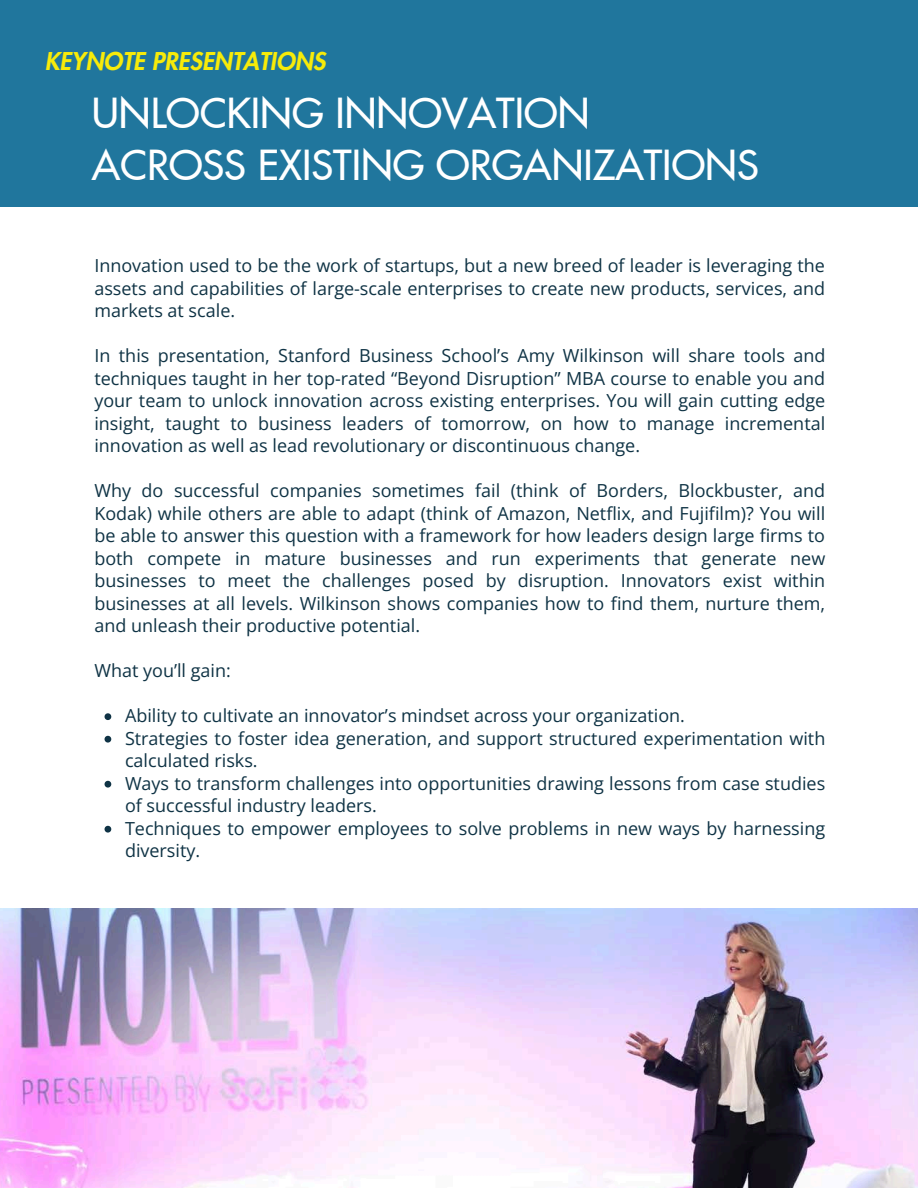
<style>
.page{position:relative;width:918px;height:1188px;background:#fff}
.page>*{position:absolute;margin:0;border:0;box-sizing:border-box;transform-origin:0 0}
.t1{font:500 40.5px/51.8px "Futura LT Pro";color:#fff}
.t2{font:italic 800 24px "Futura LT Pro";color:#f7eb0a}
.t3{font:18px/22.5px "Open Sans";color:#0f3345;text-align:justify}
</style>
<div class="page">
<div style="left:0;top:0;width:918px;height:207px;background:#20769d"></div>
<svg style="left:105px;top:713px;width:6px;height:7px"></svg>
<svg style="left:105px;top:736px;width:6px;height:7px"></svg>
<svg style="left:105px;top:781px;width:6px;height:7px"></svg>
<svg style="left:105px;top:826px;width:6px;height:7px"></svg>
<img style="left:0;top:909px;width:918px;height:279px">
<h2 class="t2" style="left:45px;top:50px;width:282px">KEYNOTE PRESENTATIONS</h2>
<p class="t1" style="left:92px;top:89px;width:668px">UNLOCKING INNOVATION<br>ACROSS EXISTING ORGANIZATIONS</p>
<h1 class="t3" style="left:94px;top:254px;width:732px">Innovation used to be the work of startups, but a new breed of leader is leveraging the assets and capabilities of large-scale enterprises to create new products, services, and markets at scale.</h1>
<p class="t3" style="left:94px;top:344px;width:732px">In this presentation, Stanford Business School’s Amy Wilkinson will share tools and techniques taught in her top-rated “Beyond Disruption” MBA course to enable you and your team to unlock innovation across existing enterprises. You will gain cutting edge insight, taught to business leaders of tomorrow, on how to manage incremental innovation as well as lead revolutionary or discontinuous change.</p>
<p class="t3" style="left:94px;top:479px;width:732px">Why do successful companies sometimes fail (think of Borders, Blockbuster, and Kodak) while others are able to adapt (think of Amazon, Netflix, and Fujifilm)? You will be able to answer this question with a framework for how leaders design large firms to both compete in mature businesses and run experiments that generate new businesses to meet the challenges posed by disruption. Innovators exist within businesses at all levels. Wilkinson shows companies how to find them, nurture them, and unleash their productive potential.</p>
<p class="t3" style="left:94px;top:659px;width:138px">What you’ll gain:</p>
<p class="t3" style="left:125px;top:704px;width:562px">Ability to cultivate an innovator’s mindset across your organization.</p>
<p class="t3" style="left:125px;top:727px;width:702px">Strategies to foster idea generation, and support structured experimentation with calculated risks.</p>
<p class="t3" style="left:125px;top:772px;width:702px">Ways to transform challenges into opportunities drawing lessons from case studies of successful industry leaders.</p>
<p class="t3" style="left:125px;top:817px;width:702px">Techniques to empower employees to solve problems in new ways by harnessing diversity.</p>
</div>
